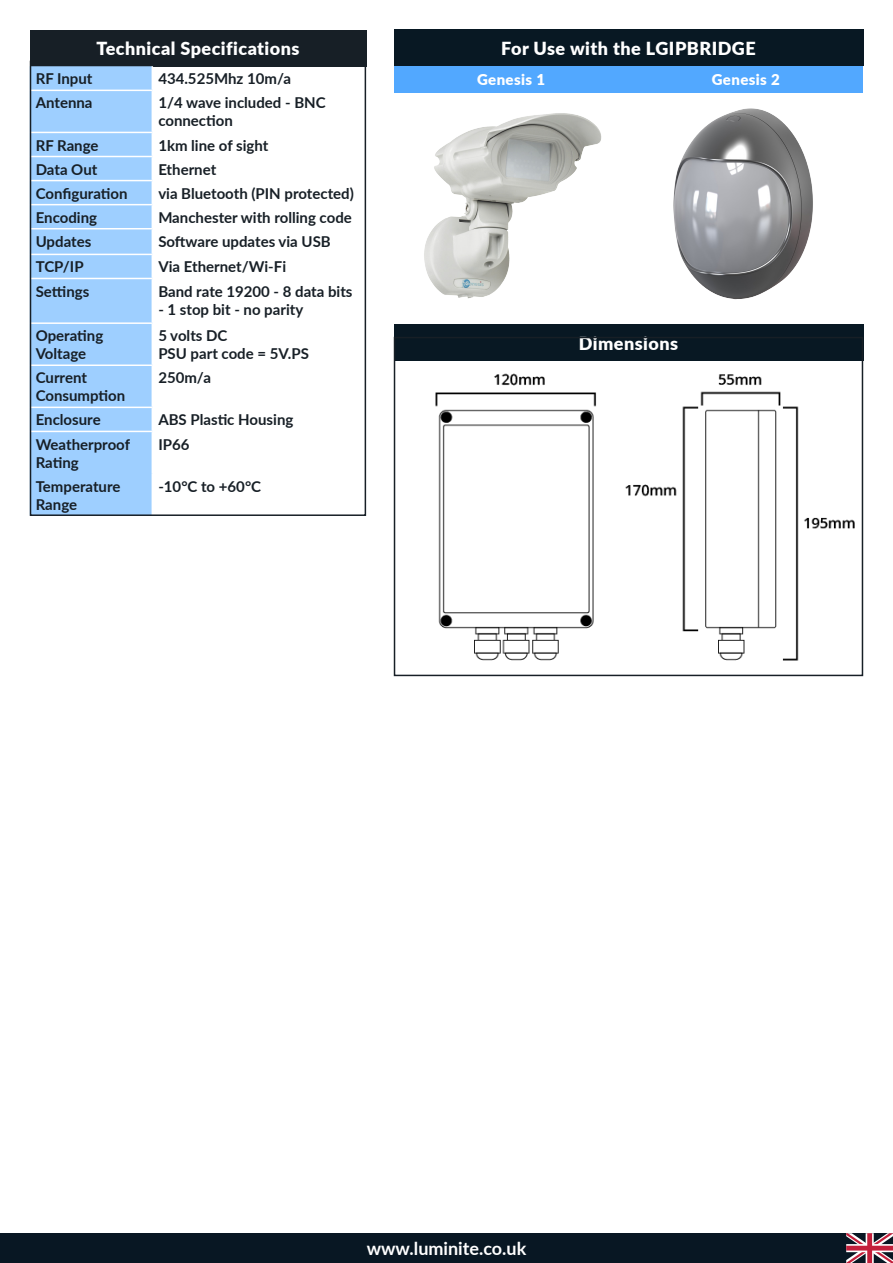
<style>
.page{position:relative;width:893px;height:1263px;background:#fff}
.page>*{position:absolute;margin:0;border:0;box-sizing:border-box;transform-origin:0 0}
.t1{font:900 18px "Lato";letter-spacing:.025em;color:#fff}
.t2{font:700 18px "Lato";color:#fff}
.t3{font:700 15px/18px "Lato";color:#171f26}
.t4{font:900 15px "Lato";letter-spacing:.025em;color:#fff}
</style>
<div class="page">
<div style="left:0;top:1233px;width:893px;height:30px;background:#081723"></div>
<svg style="left:846px;top:1233px;width:47px;height:30px"></svg>
<div style="left:394px;top:325px;width:469px;height:36px;background:#081823"></div>
<div style="left:394px;top:30px;width:469px;height:36px;background:#081823"></div>
<div style="left:30px;top:30px;width:336px;height:36px;background:#171f26"></div>
<div style="left:33px;top:66px;width:119px;height:447px;background:#9ecfff"></div>
<hr style="left:30px;top:90px;width:122px;height:1px;background:#fff">
<hr style="left:30px;top:132px;width:122px;height:1px;background:#fff">
<hr style="left:30px;top:156px;width:122px;height:1px;background:#fff">
<hr style="left:30px;top:180px;width:122px;height:1px;background:#fff">
<hr style="left:30px;top:204px;width:122px;height:1px;background:#fff">
<hr style="left:30px;top:228px;width:122px;height:1px;background:#fff">
<hr style="left:30px;top:254px;width:122px;height:1px;background:#fff">
<hr style="left:30px;top:278px;width:122px;height:1px;background:#fff">
<hr style="left:30px;top:322px;width:122px;height:2px;background:#fff">
<hr style="left:30px;top:364px;width:122px;height:2px;background:#fff">
<hr style="left:30px;top:407px;width:122px;height:1px;background:#fff">
<hr style="left:30px;top:431px;width:122px;height:1px;background:#fff">
<img style="left:435px;top:373px;width:420px;height:288px">
<div style="left:394px;top:337px;width:469px;height:339px;border:2px solid #171f26"></div>
<div style="left:30px;top:61px;width:336px;height:455px;border:2px solid #171f26"></div>
<img style="left:424px;top:113px;width:178px;height:186px">
<img style="left:673px;top:108px;width:140px;height:192px">
<div style="left:394px;top:66px;width:234px;height:26px;background:#52a8ff"></div>
<div style="left:628px;top:66px;width:235px;height:26px;background:#52a8ff"></div>
<p class="t1" style="left:96px;top:35px;width:205px">Technical Specifications</p>
<p class="t1" style="left:501px;top:35px;width:256px">For Use with the LGIPBRIDGE</p>
<p class="t3" style="left:36px;top:69px;width:58px">RF Input</p>
<p class="t3" style="left:158px;top:69px;width:134px">434.525Mhz 10m/a</p>
<p class="t3" style="left:36px;top:93px;width:58px">Antenna</p>
<p class="t3" style="left:158px;top:93px;width:169px">1/4 wave included - BNC connection</p>
<p class="t3" style="left:36px;top:135px;width:64px">RF Range</p>
<p class="t3" style="left:158px;top:135px;width:112px">1km line of sight</p>
<p class="t3" style="left:36px;top:159px;width:63px">Data Out</p>
<p class="t3" style="left:158px;top:159px;width:59px">Ethernet</p>
<p class="t3" style="left:36px;top:184px;width:93px">Configuration</p>
<p class="t3" style="left:158px;top:184px;width:197px">via Bluetooth (PIN protected)</p>
<p class="t3" style="left:36px;top:208px;width:63px">Encoding</p>
<p class="t3" style="left:158px;top:208px;width:195px">Manchester with rolling code</p>
<p class="t3" style="left:36px;top:232px;width:57px">Updates</p>
<p class="t3" style="left:158px;top:232px;width:174px">Software updates via USB</p>
<p class="t3" style="left:36px;top:257px;width:49px">TCP/IP</p>
<p class="t3" style="left:158px;top:257px;width:129px">Via Ethernet/Wi-Fi</p>
<p class="t3" style="left:36px;top:281px;width:55px">Settings</p>
<p class="t3" style="left:158px;top:281px;width:196px">Band rate 19200 - 8 data bits</p>
<p class="t3" style="left:158px;top:299px;width:146px">- 1 stop bit - no parity</p>
<p class="t3" style="left:36px;top:326px;width:69px">Operating<br>Voltage</p>
<p class="t3" style="left:158px;top:326px;width:71px">5 volts DC</p>
<p class="t3" style="left:158px;top:344px;width:152px">PSU part code = 5V.PS</p>
<p class="t3" style="left:36px;top:368px;width:91px">Current<br>Consumption</p>
<p class="t3" style="left:158px;top:368px;width:54px">250m/a</p>
<p class="t3" style="left:36px;top:410px;width:66px">Enclosure</p>
<p class="t3" style="left:158px;top:410px;width:137px">ABS Plastic Housing</p>
<p class="t3" style="left:36px;top:434px;width:96px">Weatherproof<br>Rating</p>
<p class="t3" style="left:158px;top:434px;width:33px">IP66</p>
<p class="t3" style="left:36px;top:476px;width:86px">Temperature<br>Range</p>
<p class="t3" style="left:158px;top:476px;width:104px">-10°C to +60°C</p>
<p class="t4" style="left:477px;top:68px;width:69px">Genesis 1</p>
<p class="t4" style="left:712px;top:68px;width:69px">Genesis 2</p>
<p class="t1" style="left:579px;top:330px;width:101px">Dimensions</p>
<p class="t2" style="left:367px;top:1235px;width:161px">www.luminite.co.uk</p>
</div>
